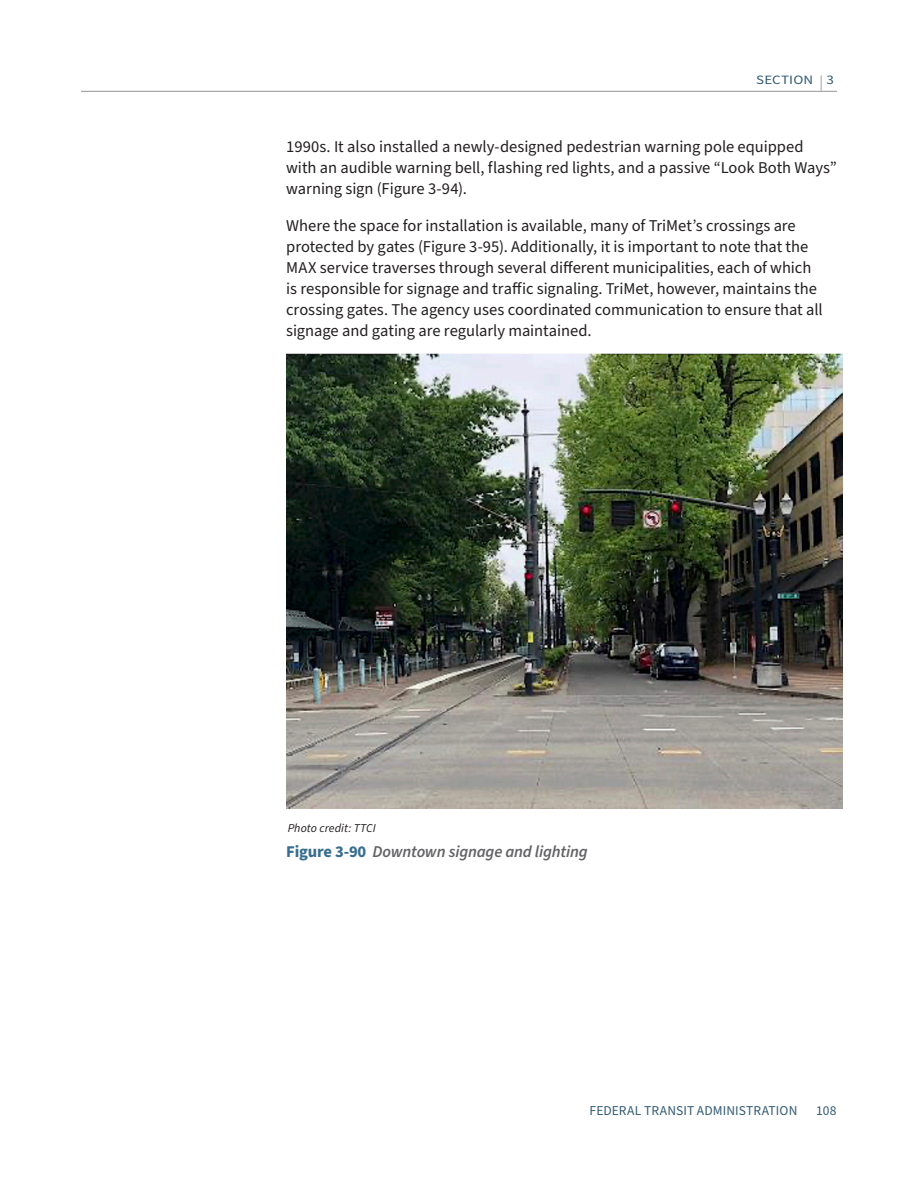
<style>
.page{position:relative;width:918px;height:1188px;background:#fff}
.page>*{position:absolute;margin:0;border:0;box-sizing:border-box;transform-origin:0 0}
.Body_Text_-_Source_S{font:16.5px/21px "Source Sans Pro";letter-spacing:-.005em;color:#231f20}
.Table_Figure_Title{font:italic 600 16.5px "Source Sans Pro";letter-spacing:-.01em;color:#636366}
.t1{font:13.5px "Source Sans Pro";letter-spacing:.005em;color:#345b74}
.t2{font:12.75px "Source Sans Pro";letter-spacing:.01em;color:#345b74;scale:1.18 1}
.Source{font:italic 12px "Source Sans Pro";letter-spacing:.005em;color:#231f20}
.s1{font-size:15.3px;color:#a8a9ad}
.s2{font-weight:700;font-style:normal;color:#386e8f}
</style>
<div class="page">
<hr style="left:81px;top:91px;width:756px;height:1px;background:#939598">
<img style="left:286px;top:354px;width:557px;height:454px">
<p class="t2" style="left:756px;top:71px;width:67px">SECTION <span class="s1">|</span> 3</p>
<p class="Body_Text_-_Source_S" style="left:286px;top:136px;width:552px">1990s. It also installed a newly-designed pedestrian warning pole equipped with an audible warning bell, flashing red lights, and a passive “Look Both Ways” warning sign (Figure 3-94).</p>
<p class="Body_Text_-_Source_S" style="left:286px;top:216px;width:538px">Where the space for installation is available, many of TriMet’s crossings are protected by gates (Figure 3-95). Additionally, it is important to note that the MAX service traverses through several different municipalities, each of which is responsible for signage and traffic signaling. TriMet, however, maintains the crossing gates. The agency uses coordinated communication to ensure that all signage and gating are regularly maintained.</p>
<p class="Source" style="left:288px;top:820px;width:90px">Photo credit: TTCI</p>
<p class="Table_Figure_Title" style="left:286px;top:840px;width:303px"><span class="s2">Figure 3-90</span> Downtown signage and lighting</p>
<p class="t1" style="left:590px;top:1101px;width:209px">FEDERAL TRANSIT ADMINISTRATION</p>
<p class="t1" style="left:816px;top:1101px;width:22px">108</p>
</div>
